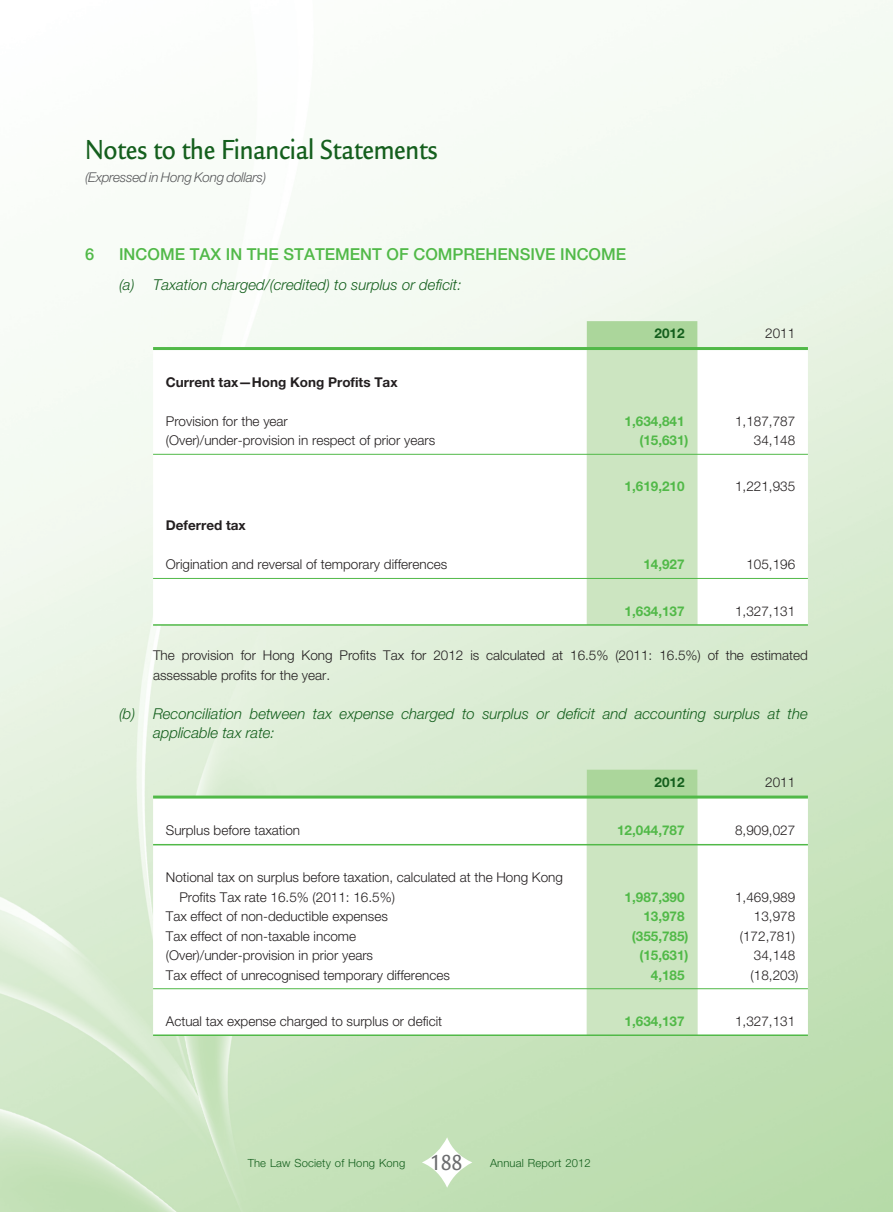
<style>
.page{position:relative;width:893px;height:1212px;background:#fff}
.page>*{position:absolute;margin:0;border:0;box-sizing:border-box;transform-origin:0 0}
.t1{font:500 30px "Legacy Sans Std";letter-spacing:-.01em;color:#145f1d;scale:.85 1}
.t2{font:500 23.7px "Legacy Sans Std";color:#6c6d70;scale:.85 1}
.t3{font:500 16.5px "Helvetica Neue LT Std";color:#51b948}
.t4{font:italic 300 15px/19.5px "Helvetica Neue LT Std";color:#145f1d}
.t5{font:300 13.5px/19.5px "Helvetica Neue LT Std";color:#231f20}
.t6{font:700 13.5px "Helvetica Neue LT Std";color:#51b948}
.t7{font:700 13.5px "Helvetica Neue LT Std";color:#231f20}
.t8{font:italic 300 13.5px "Helvetica Neue LT Std";letter-spacing:-.02em;color:#57585a}
.t9{font:700 13.5px "Helvetica Neue LT Std";color:#145f1d}
.t10{font:300 11.25px "Helvetica Neue LT Std";letter-spacing:.01em;color:#145f1d}
</style>
<div class="page">
<svg style="left:422px;top:1137px;width:50px;height:51px"></svg>
<svg style="left:153px;top:350px;width:655px;height:274px"></svg>
<svg style="left:587px;top:321px;width:110px;height:303px;background:#c9e3bd"></svg>
<hr style="left:153px;top:347px;width:655px;height:3px;background:#51b948">
<hr style="left:153px;top:454px;width:655px;height:1px;background:#51b948">
<hr style="left:153px;top:578px;width:655px;height:1px;background:#51b948">
<hr style="left:153px;top:624px;width:655px;height:2px;background:#51b948">
<svg style="left:153px;top:798px;width:655px;height:236px"></svg>
<svg style="left:587px;top:770px;width:110px;height:264px;background:#c8e3bc"></svg>
<hr style="left:153px;top:795px;width:655px;height:3px;background:#51b948">
<hr style="left:153px;top:844px;width:655px;height:1px;background:#51b948">
<hr style="left:153px;top:988px;width:655px;height:1px;background:#51b948">
<hr style="left:153px;top:1034px;width:655px;height:2px;background:#51b948">
<p class="t1" style="left:85px;top:138px;width:416px">Notes to the Financial Statements</p>
<p class="t8" style="left:85px;top:172px;width:183px">(Expressed in Hong Kong dollars)</p>
<p class="t3" style="left:85px;top:248px;width:11px">6</p>
<p class="t3" style="left:119px;top:248px;width:509px">INCOME TAX IN THE STATEMENT OF COMPREHENSIVE INCOME</p>
<p class="t4" style="left:119px;top:276px;width:344px">(a) Taxation charged/(credited) to surplus or deficit:</p>
<p class="t9" style="left:655px;top:329px;width:32px">2012</p>
<p class="t5" style="left:765px;top:325px;width:32px">2011</p>
<p class="t7" style="left:166px;top:377px;width:233px">Current tax—Hong Kong Profits Tax</p>
<p class="t5" style="left:166px;top:413px;width:124px">Provision for the year</p>
<p class="t6" style="left:625px;top:416px;width:62px">1,634,841</p>
<p class="t5" style="left:735px;top:413px;width:62px">1,187,787</p>
<p class="t5" style="left:166px;top:432px;width:271px">(Over)/under-provision in respect of prior years</p>
<p class="t6" style="left:639px;top:435px;width:51px">(15,631)</p>
<p class="t5" style="left:754px;top:432px;width:43px">34,148</p>
<p class="t6" style="left:625px;top:482px;width:62px">1,619,210</p>
<p class="t5" style="left:735px;top:478px;width:62px">1,221,935</p>
<p class="t7" style="left:166px;top:521px;width:82px">Deferred tax</p>
<p class="t5" style="left:166px;top:556px;width:283px">Origination and reversal of temporary differences</p>
<p class="t6" style="left:643px;top:560px;width:43px">14,927</p>
<p class="t5" style="left:746px;top:556px;width:50px">105,196</p>
<p class="t6" style="left:625px;top:606px;width:62px">1,634,137</p>
<p class="t5" style="left:735px;top:602px;width:62px">1,327,131</p>
<p class="t5" style="left:153px;top:647px;width:656px">The provision for Hong Kong Profits Tax for 2012 is calculated at 16.5% (2011: 16.5%) of the estimated assessable profits for the year.</p>
<p class="t4" style="left:153px;top:705px;width:656px;text-indent:-34px">(b) Reconciliation between tax expense charged to surplus or deficit and accounting surplus at the applicable tax rate:</p>
<p class="t9" style="left:655px;top:777px;width:32px">2012</p>
<p class="t5" style="left:765px;top:774px;width:32px">2011</p>
<p class="t5" style="left:166px;top:822px;width:136px">Surplus before taxation</p>
<p class="t6" style="left:617px;top:825px;width:69px">12,044,787</p>
<p class="t5" style="left:735px;top:822px;width:62px">8,909,027</p>
<p class="t5" style="left:179px;top:869px;width:385px;text-indent:-14px">Notional tax on surplus before taxation, calculated at the Hong Kong<br>Profits Tax rate 16.5% (2011: 16.5%)</p>
<p class="t6" style="left:625px;top:892px;width:62px">1,987,390</p>
<p class="t5" style="left:735px;top:888px;width:62px">1,469,989</p>
<p class="t5" style="left:166px;top:908px;width:224px">Tax effect of non-deductible expenses</p>
<p class="t6" style="left:643px;top:911px;width:43px">13,978</p>
<p class="t5" style="left:754px;top:908px;width:43px">13,978</p>
<p class="t5" style="left:166px;top:927px;width:192px">Tax effect of non-taxable income</p>
<p class="t6" style="left:632px;top:931px;width:58px">(355,785)</p>
<p class="t5" style="left:740px;top:927px;width:57px">(172,781)</p>
<p class="t5" style="left:166px;top:947px;width:209px">(Over)/under-provision in prior years</p>
<p class="t6" style="left:639px;top:950px;width:51px">(15,631)</p>
<p class="t5" style="left:754px;top:947px;width:43px">34,148</p>
<p class="t5" style="left:166px;top:966px;width:286px">Tax effect of unrecognised temporary differences</p>
<p class="t6" style="left:651px;top:970px;width:35px">4,185</p>
<p class="t5" style="left:751px;top:966px;width:49px">(18,203)</p>
<p class="t5" style="left:166px;top:1012px;width:278px">Actual tax expense charged to surplus or deficit</p>
<p class="t6" style="left:625px;top:1016px;width:62px">1,634,137</p>
<p class="t5" style="left:735px;top:1012px;width:62px">1,327,131</p>
<p class="t2" style="left:430px;top:1153px;width:40px">188</p>
<p class="t10" style="left:248px;top:1158px;width:159px">The Law Society of Hong Kong</p>
<p class="t10" style="left:490px;top:1158px;width:102px">Annual Report 2012</p>
</div>
